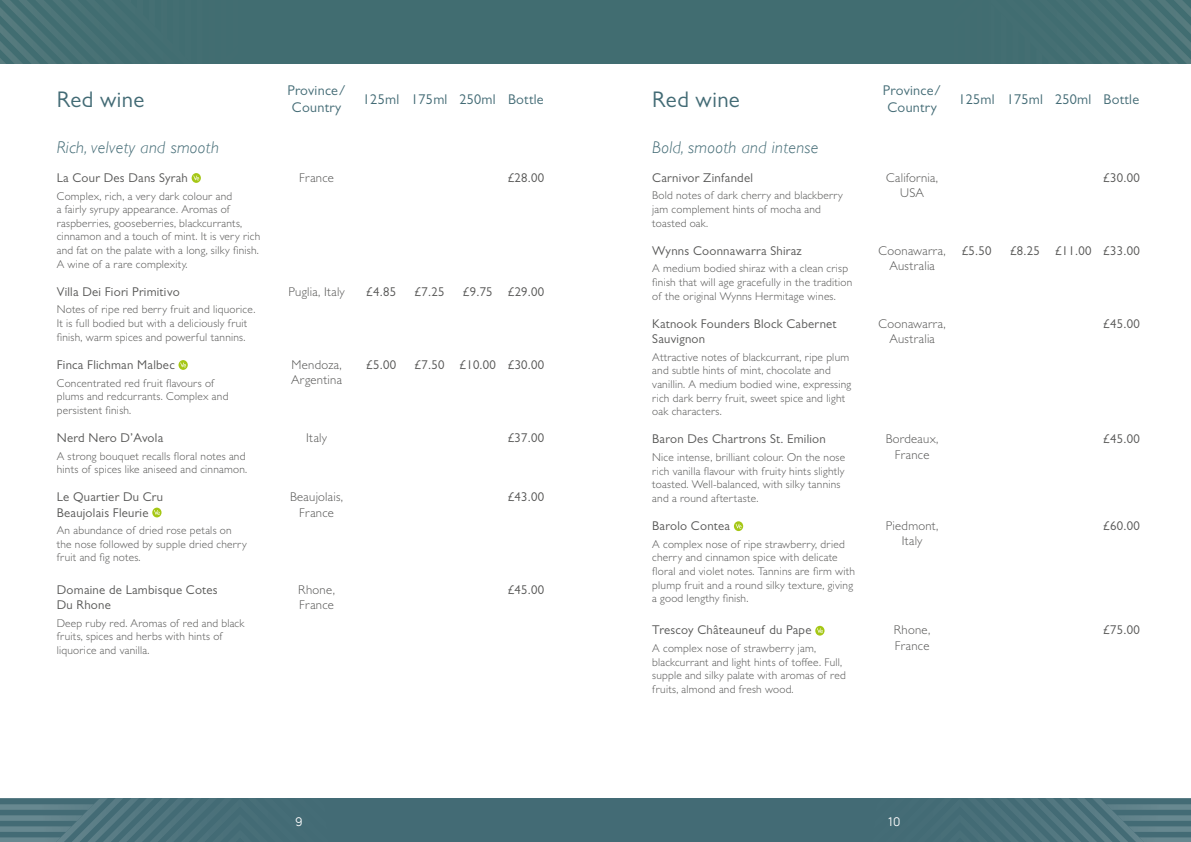
<style>
.page{position:relative;width:1191px;height:842px;background:#fff}
.page>*{position:absolute;margin:0;border:0;box-sizing:border-box;transform-origin:0 0}
.t1{font:22.7px "Gill Sans";letter-spacing:.02em;color:#436b75}
.t2{font:italic 300 17px "Gill Sans";letter-spacing:.02em;color:#436b75}
.t3{font:14.2px/17px "Gill Sans";letter-spacing:.02em;color:#436b75;text-align:center}
.t4{font:12.8px/15.3px "Gill Sans";letter-spacing:.02em;color:#575756}
.t5{font:300 12.8px/15.3px "Gill Sans";letter-spacing:.02em;color:#575756;text-align:center}
.t6{font:200 12px "Manrope";color:#fff}
.t7{font:300 11.4px/13.6px "Gill Sans";letter-spacing:.02em;color:#575756}
</style>
<div class="page">
<svg style="left:192px;top:173px;width:9px;height:10px"></svg>
<svg style="left:193px;top:176px;width:6px;height:4px"></svg>
<svg style="left:178px;top:360px;width:10px;height:10px"></svg>
<svg style="left:180px;top:363px;width:6px;height:4px"></svg>
<div style="left:152px;top:508px;width:9px;height:9px;background:#a5c715;border-radius:50%"></div>
<svg style="left:154px;top:510px;width:6px;height:5px"></svg>
<div style="left:0;top:0;width:604px;height:63px;background:#416d71"></div>
<svg style="left:0;top:0;width:71px;height:63px"></svg>
<svg style="left:0;top:798px;width:1191px;height:44px;background:#476e78"></svg>
<svg style="left:734px;top:521px;width:9px;height:10px"></svg>
<svg style="left:735px;top:524px;width:6px;height:4px"></svg>
<svg style="left:815px;top:626px;width:9px;height:10px"></svg>
<svg style="left:817px;top:628px;width:6px;height:5px"></svg>
<div style="left:587px;top:0;width:604px;height:63px;background:#416d71"></div>
<svg style="left:1121px;top:0;width:70px;height:63px"></svg>
<h1 class="t1" style="left:57px;top:86px;width:89px">Red wine</h1>
<p class="t3" style="left:287px;top:82px;width:60px">Province/<br>Country</p>
<p class="t3" style="left:363px;top:91px;width:182px">125ml 175ml 250ml Bottle</p>
<h2 class="t2" style="left:57px;top:138px;width:164px">Rich, velvety and smooth</h2>
<p class="t4" style="left:57px;top:170px;width:133px">La Cour Des Dans Syrah</p>
<p class="t7" style="left:57px;top:189px;width:205px">Complex, rich, a very dark colour and<br>a fairly syrupy appearance. Aromas of raspberries, gooseberries, blackcurrants, cinnamon and a touch of mint. It is very rich and fat on the palate with a long, silky finish.<br>A wine of a rare complexity.</p>
<p class="t5" style="left:299px;top:170px;width:36px">France</p>
<p class="t4" style="left:507px;top:170px;width:38px">£28.00</p>
<p class="t4" style="left:57px;top:284px;width:124px">Villa Dei Fiori Primitivo</p>
<p class="t7" style="left:57px;top:303px;width:200px">Notes of ripe red berry fruit and liquorice.<br>It is full bodied but with a deliciously fruit finish, warm spices and powerful tannins.</p>
<p class="t4" style="left:57px;top:357px;width:120px">Finca Flichman Malbec</p>
<p class="t7" style="left:57px;top:376px;width:173px">Concentrated red fruit flavours of plums and redcurrants. Complex and persistent finish.</p>
<p class="t4" style="left:57px;top:430px;width:108px">Nerd Nero D’Avola</p>
<p class="t7" style="left:57px;top:449px;width:192px">A strong bouquet recalls floral notes and hints of spices like aniseed and cinnamon.</p>
<p class="t4" style="left:57px;top:489px;width:108px">Le Quartier Du Cru<br>Beaujolais Fleurie</p>
<p class="t7" style="left:57px;top:523px;width:191px">An abundance of dried rose petals on the nose followed by supple dried cherry fruit and fig notes.</p>
<p class="t4" style="left:57px;top:582px;width:162px">Domaine de Lambisque Cotes<br>Du Rhone</p>
<p class="t7" style="left:57px;top:616px;width:189px">Deep ruby red. Aromas of red and black fruits, spices and herbs with hints of liquorice and vanilla.</p>
<p class="t5" style="left:288px;top:284px;width:58px">Puglia, Italy</p>
<p class="t4" style="left:366px;top:284px;width:32px">£4.85</p>
<p class="t4" style="left:414px;top:284px;width:32px">£7.25</p>
<p class="t4" style="left:462px;top:284px;width:83px">£9.75 £29.00</p>
<p class="t5" style="left:291px;top:357px;width:52px;text-align:left">Mendoza,<br>Argentina</p>
<p class="t4" style="left:366px;top:357px;width:32px">£5.00</p>
<p class="t4" style="left:414px;top:357px;width:132px">£7.50 £10.00 £30.00</p>
<p class="t5" style="left:306px;top:430px;width:22px">Italy</p>
<p class="t4" style="left:507px;top:430px;width:38px">£37.00</p>
<p class="t5" style="left:290px;top:489px;width:54px">Beaujolais,<br>France</p>
<p class="t4" style="left:507px;top:489px;width:38px">£43.00</p>
<p class="t5" style="left:298px;top:581px;width:38px;text-align:left">Rhone,<br>France</p>
<p class="t4" style="left:507px;top:582px;width:38px">£45.00</p>
<p class="t6" style="left:295px;top:814px;width:9px">9</p>
<h1 class="t1" style="left:652px;top:86px;width:89px">Red wine</h1>
<p class="t3" style="left:883px;top:82px;width:60px">Province/<br>Country</p>
<p class="t3" style="left:958px;top:91px;width:182px">125ml 175ml 250ml Bottle</p>
<h2 class="t2" style="left:652px;top:138px;width:168px">Bold, smooth and intense</h2>
<p class="t4" style="left:652px;top:170px;width:102px">Carnivor Zinfandel</p>
<p class="t7" style="left:652px;top:189px;width:192px">Bold notes of dark cherry and blackberry jam complement hints of mocha and toasted oak.</p>
<p class="t5" style="left:886px;top:170px;width:53px">California,<br>USA</p>
<p class="t4" style="left:1103px;top:170px;width:38px">£30.00</p>
<p class="t4" style="left:652px;top:243px;width:151px">Wynns Coonnawarra Shiraz</p>
<p class="t7" style="left:652px;top:262px;width:202px">A medium bodied shiraz with a clean crisp finish that will age gracefully in the tradition of the original Wynns Hermitage wines.</p>
<p class="t4" style="left:652px;top:316px;width:186px">Katnook Founders Block Cabernet<br>Sauvignon</p>
<p class="t7" style="left:652px;top:350px;width:201px">Attractive notes of blackcurrant, ripe plum and subtle hints of mint, chocolate and vanillin. A medium bodied wine, expressing rich dark berry fruit, sweet spice and light oak characters.</p>
<p class="t4" style="left:652px;top:431px;width:175px">Baron Des Chartrons St. Emilion</p>
<p class="t7" style="left:652px;top:450px;width:194px">Nice intense, brilliant colour. On the nose rich vanilla flavour with fruity hints slightly toasted. Well-balanced, with silky tannins and a round aftertaste.</p>
<p class="t4" style="left:652px;top:518px;width:79px">Barolo Contea</p>
<p class="t7" style="left:652px;top:537px;width:204px">A complex nose of ripe strawberry, dried cherry and cinnamon spice with delicate floral and violet notes. Tannins are firm with plump fruit and a round silky texture, giving a good lengthy finish.</p>
<p class="t4" style="left:652px;top:622px;width:161px">Trescoy Châteauneuf du Pape</p>
<p class="t7" style="left:652px;top:641px;width:195px">A complex nose of strawberry jam, blackcurrant and light hints of toffee. Full, supple and silky palate with aromas of red fruits, almond and fresh wood.</p>
<p class="t5" style="left:878px;top:243px;width:69px">Coonawarra,<br>Australia</p>
<p class="t4" style="left:961px;top:243px;width:32px">£5.50</p>
<p class="t4" style="left:1009px;top:243px;width:132px">£8.25 £11.00 £33.00</p>
<p class="t5" style="left:878px;top:316px;width:69px">Coonawarra,<br>Australia</p>
<p class="t4" style="left:1103px;top:316px;width:38px">£45.00</p>
<p class="t5" style="left:885px;top:431px;width:54px">Bordeaux,<br>France</p>
<p class="t4" style="left:1103px;top:431px;width:38px">£45.00</p>
<p class="t5" style="left:886px;top:518px;width:54px">Piedmont,<br>Italy</p>
<p class="t4" style="left:1103px;top:518px;width:38px">£60.00</p>
<p class="t5" style="left:893px;top:622px;width:38px;text-align:left">Rhone,<br>France</p>
<p class="t4" style="left:1103px;top:622px;width:38px">£75.00</p>
<p class="t6" style="left:888px;top:814px;width:14px">10</p>
</div>
